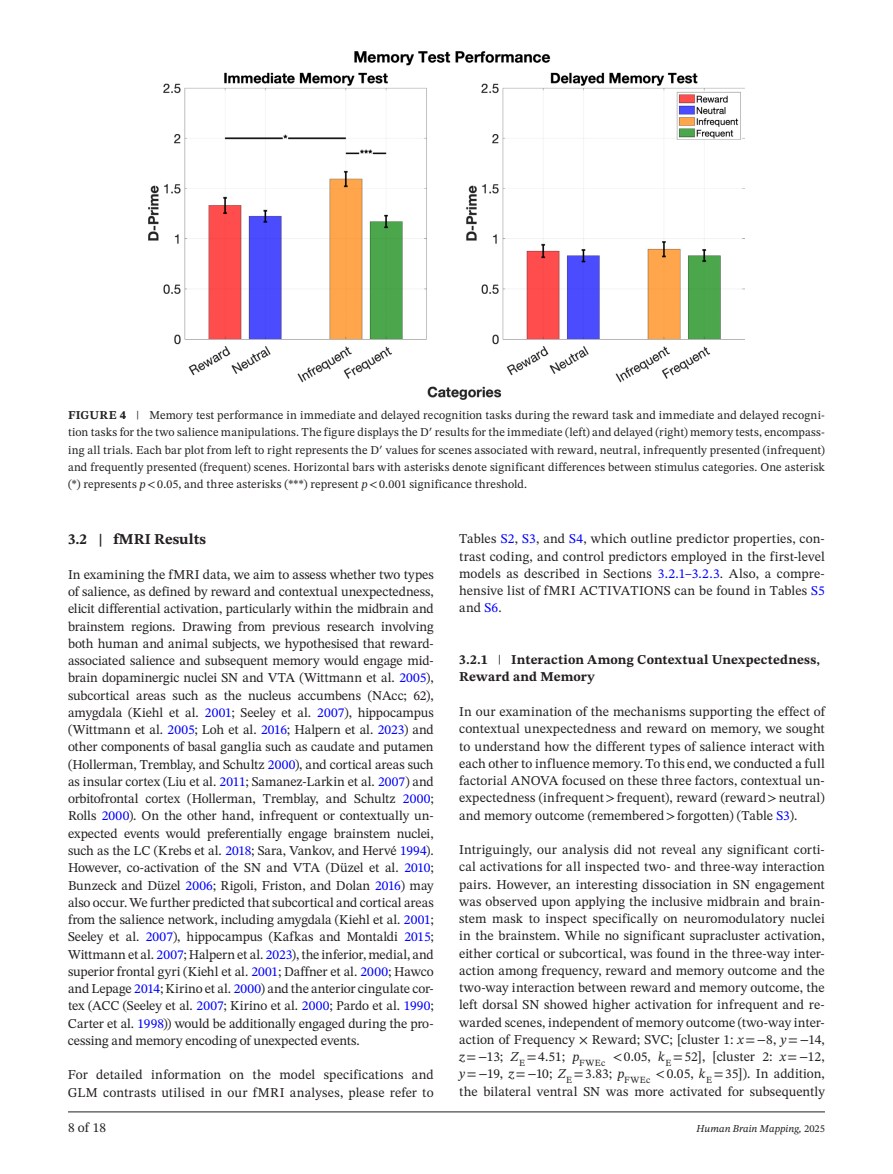
<style>
.page{position:relative;width:893px;height:1174px;background:#fff}
.page>*{position:absolute;margin:0;border:0;box-sizing:border-box;transform-origin:0 0}
.t1{font:700 15px "STIX Two Text";color:#231f20}
.t2{font:13.5px/17.2px "STIX Two Text";letter-spacing:.005em;color:#231f20;text-align:justify}
.t3{font:700 13.5px/17.2px "STIX Two Text";letter-spacing:.015em;color:#231f20}
.t4{font:12px/17.2px "STIX Two Text";letter-spacing:.01em;color:#231f20;text-align:justify}
.t5{font:italic 10.5px "STIX Two Text";color:#231f20}
.s1{font-weight:700}
.s2{font-style:italic}
.s3{color:#00f}
.s4{font-weight:400}
.s5{font-family:"STIX"}
.s6{font-style:normal}
</style>
<div class="page">
<hr style="left:68px;top:1111px;width:757px;height:1px;background:#231f20">
<img style="left:149px;top:51px;width:595px;height:348px">
<p class="t4" style="left:68px;top:406px;width:758px"><span class="s1">FIGURE 4</span> | Memory test performance in immediate and delayed recognition tasks during the reward task and immediate and delayed recogni&shy;tion tasks for the two salience manipulations. The figure displays the D′ results for the immediate (left) and delayed (right) memory tests, encompass&shy;ing all trials. Each bar plot from left to right represents the D′ values for scenes associated with reward, neutral, infrequently presented (infrequent) and frequently presented (frequent) scenes. Horizontal bars with asterisks denote significant differences between stimulus categories. One asterisk (*) represents <span class="s2">p</span>&lt;0.05, and three asterisks (***) represent <span class="s2">p</span>&lt;0.001 significance threshold.</p>
<p class="t1" style="left:68px;top:528px;width:139px">3.2 | fMRI Results</p>
<p class="t2" style="left:68px;top:565px;width:367px">In examining the fMRI data, we aim to assess whether two types of salience, as defined by reward and contextual unexpectedness, elicit differential activation, particularly within the midbrain and brainstem regions. Drawing from previous research involving both human and animal subjects, we hypothesised that reward&shy;associated salience and subsequent memory would engage mid&shy;brain dopaminergic nuclei SN and VTA (Wittmann et al. <span class="s3">2005</span>), subcortical areas such as the nucleus accumbens (NAcc; 62), amygdala (Kiehl et al. <span class="s3">2001</span>; Seeley et al. <span class="s3">2007</span>), hippocampus (Wittmann et al. <span class="s3">2005</span>; Loh et al. <span class="s3">2016</span>; Halpern et al. <span class="s3">2023</span>) and other components of basal ganglia such as caudate and putamen (Hollerman, Tremblay, and Schultz <span class="s3">2000</span>), and cortical areas such as insular cortex (Liu et al. <span class="s3">2011</span>; Samanez-Larkin et al. <span class="s3">2007</span>) and orbitofrontal cortex (Hollerman, Tremblay, and Schultz <span class="s3">2000</span>; Rolls <span class="s3">2000</span>). On the other hand, infrequent or contextually un&shy;expected events would preferentially engage brainstem nuclei, such as the LC (Krebs et al. <span class="s3">2018</span>; Sara, Vankov, and Hervé <span class="s3">1994</span>).<br>However, co-activation of the SN and VTA (Düzel et al. <span class="s3">2010</span>; Bunzeck and Düzel <span class="s3">2006</span>; Rigoli, Friston, and Dolan <span class="s3">2016</span>) may also occur. We further predicted that subcortical and cortical areas from the salience network, including amygdala (Kiehl et al. <span class="s3">2001</span>; Seeley et al. <span class="s3">2007</span>), hippocampus (Kafkas and Montaldi <span class="s3">2015</span>; Wittmann et al. <span class="s3">2007</span>; Halpern et al. <span class="s3">2023</span>), the inferior, medial, and superior frontal gyri (Kiehl et al. <span class="s3">2001</span>; Daffner et al. <span class="s3">2000</span>; Hawco and Lepage <span class="s3">2014</span>; Kirino et al. <span class="s3">2000</span>) and the anterior cingulate cor&shy;tex (ACC (Seeley et al. <span class="s3">2007</span>; Kirino et al. <span class="s3">2000</span>; Pardo et al. <span class="s3">1990</span>; Carter et al. <span class="s3">1998</span>)) would be additionally engaged during the pro&shy;cessing and memory encoding of unexpected events.</p>
<p class="t2" style="left:68px;top:1066px;width:367px">For detailed information on the model specifications and<br>GLM contrasts utilised in our fMRI analyses, please refer to</p>
<p class="t2" style="left:459px;top:530px;width:367px">Tables <span class="s3">S2</span>, <span class="s3">S3</span>, and <span class="s3">S4</span>, which outline predictor properties, con&shy;trast coding, and control predictors employed in the first-level models as described in Sections <span class="s3">3.2.1–3.2.3</span>. Also, a compre&shy;hensive list of fMRI ACTIVATIONS can be found in Tables <span class="s3">S5 </span>and <span class="s3">S6</span>.</p>
<p class="t3" style="left:459px;top:651px;width:363px">3.2.1 <span class="s4">|</span> Interaction Among Contextual Unexpectedness,<br>Reward and Memory</p>
<p class="t2" style="left:459px;top:703px;width:367px">In our examination of the mechanisms supporting the effect of contextual unexpectedness and reward on memory, we sought to understand how the different types of salience interact with each other to influence memory. To this end, we conducted a full factorial ANOVA focused on these three factors, contextual un&shy;expectedness (infrequent&gt;frequent), reward (reward&gt;neutral) and memory outcome (remembered&gt;forgotten) (Table <span class="s3">S3</span>).</p>
<p class="t2" style="left:459px;top:841px;width:367px">Intriguingly, our analysis did not reveal any significant corti&shy;cal activations for all inspected two- and three-way interaction pairs. However, an interesting dissociation in SN engagement was observed upon applying the inclusive midbrain and brain&shy;stem mask to inspect specifically on neuromodulatory nuclei in the brainstem. While no significant supracluster activation, either cortical or subcortical, was found in the three-way inter&shy;action among frequency, reward and memory outcome and the two-way interaction between reward and memory outcome, the left dorsal SN showed higher activation for infrequent and re&shy;warded scenes, independent of memory outcome (two-way inter&shy;action of Frequency × Reward; SVC; [cluster 1: <span class="s2">x</span>=<span class="s5">−</span>8, <span class="s2">y</span>=<span class="s5">−</span>14, <span class="s2">z</span>=<span class="s5">−</span>13; <span class="s2">Z</span><sub>E</sub> =4.51; <span class="s2">p</span><sub>FWEc</sub> &lt;0.05, <span class="s2">k</span><sub>E</sub> =52], [cluster 2: <span class="s2">x</span>=<span class="s5">−</span>12, <span class="s2">y</span>=<span class="s5">−</span>19, <span class="s2">z</span>=<span class="s5">−</span>10; <span class="s2">Z</span><sub>E</sub> =3.83; <span class="s2">p</span><sub>FWEc</sub> &lt;0.05, <span class="s2">k</span><sub>E</sub> =35]). In addition, the bilateral ventral SN was more activated for subsequently</p>
<p class="t2" style="left:68px;top:1119px;width:40px">8 of 18</p>
<p class="t5" style="left:697px;top:1121px;width:130px">Human Brain Mapping, <span class="s6">2025</span></p>
</div>
